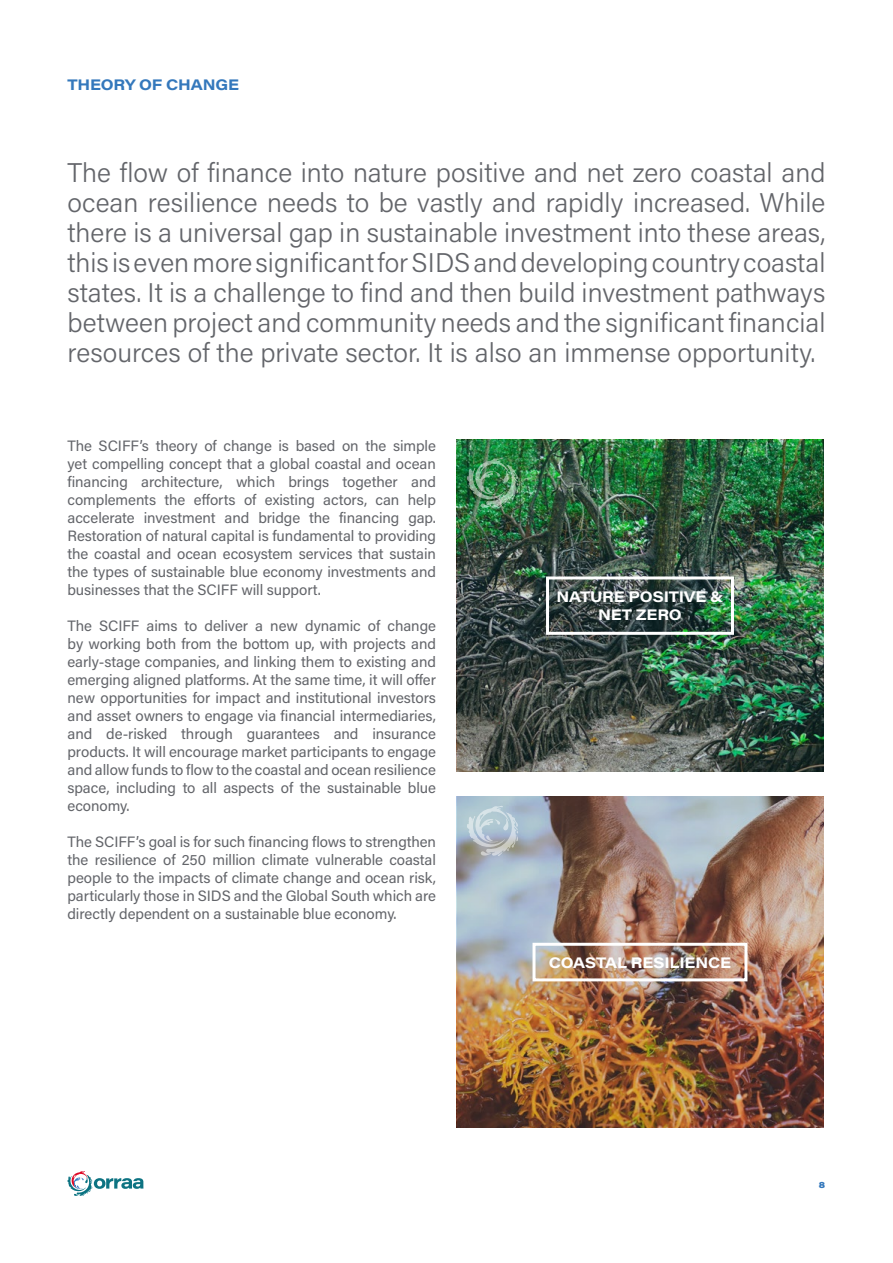
<style>
.page{position:relative;width:893px;height:1263px;background:#fff}
.page>*{position:absolute;margin:0;border:0;box-sizing:border-box;transform-origin:0 0}
.t1{font:300 27px/30px "Acumin Pro";color:#63656a;text-align:justify}
.t2{font:15px/18px "Acumin Pro";letter-spacing:-.005em;color:#63656a;text-align:justify}
.t3{font:700 15px/18px "Acumin Pro Wide";letter-spacing:-.01em;color:#fff;text-align:center}
.t4{font:700 15px "Acumin Pro Wide";letter-spacing:-.01em;color:#3478bc}
.t5{font:900 9px "Acumin Pro Wide";color:#3478bc}
</style>
<div class="page">
<svg style="left:67px;top:1171px;width:76px;height:25px"></svg>
<img style="left:457px;top:440px;width:366px;height:331px">
<img style="left:457px;top:796px;width:366px;height:332px">
<div style="left:546px;top:576px;width:188px;height:59px;border:3px solid #fff"></div>
<div style="left:532px;top:943px;width:215px;height:38px;border:3px solid #fff"></div>
<svg style="left:467px;top:806px;width:51px;height:50px;background:#b4c0c7"></svg>
<img style="left:467px;top:458px;width:51px;height:50px">
<p class="t4" style="left:68px;top:74px;width:173px">THEORY OF CHANGE</p>
<p class="t1" style="left:68px;top:156px;width:760px">The flow of finance into nature positive and net zero coastal and ocean resilience needs to be vastly and rapidly increased. While there is a universal gap in sustainable investment into these areas, this is even more significant for SIDS and developing country coastal states. It is a challenge to find and then build investment pathways between project and community needs and the significant financial resources of the private sector. It is also an immense opportunity.</p>
<p class="t2" style="left:68px;top:436px;width:370px">The SCIFF’s theory of change is based on the simple yet compelling concept that a global coastal and ocean financing architecture, which brings together and complements the efforts of existing actors, can help accelerate investment and bridge the financing gap.<br>Restoration of natural capital is fundamental to providing the coastal and ocean ecosystem services that sustain the types of sustainable blue economy investments and businesses that the SCIFF will support.</p>
<p class="t2" style="left:68px;top:616px;width:370px">The SCIFF aims to deliver a new dynamic of change by working both from the bottom up, with projects and early-stage companies, and linking them to existing and emerging aligned platforms. At the same time, it will offer new opportunities for impact and institutional investors and asset owners to engage via financial intermediaries, and de-risked through guarantees and insurance products. It will encourage market participants to engage and allow funds to flow to the coastal and ocean resilience space, including to all aspects of the sustainable blue economy.</p>
<p class="t2" style="left:68px;top:832px;width:370px">The SCIFF’s goal is for such financing flows to strengthen the resilience of 250 million climate vulnerable coastal people to the impacts of climate change and ocean risk, particularly those in SIDS and the Global South which are directly dependent on a sustainable blue economy.</p>
<p class="t3" style="left:556px;top:587px;width:169px">NATURE POSITIVE &amp;<br>NET ZERO</p>
<p class="t3" style="left:549px;top:952px;width:184px">COASTAL RESILIENCE</p>
<p class="t5" style="left:819px;top:1178px;width:8px">8</p>
</div>
